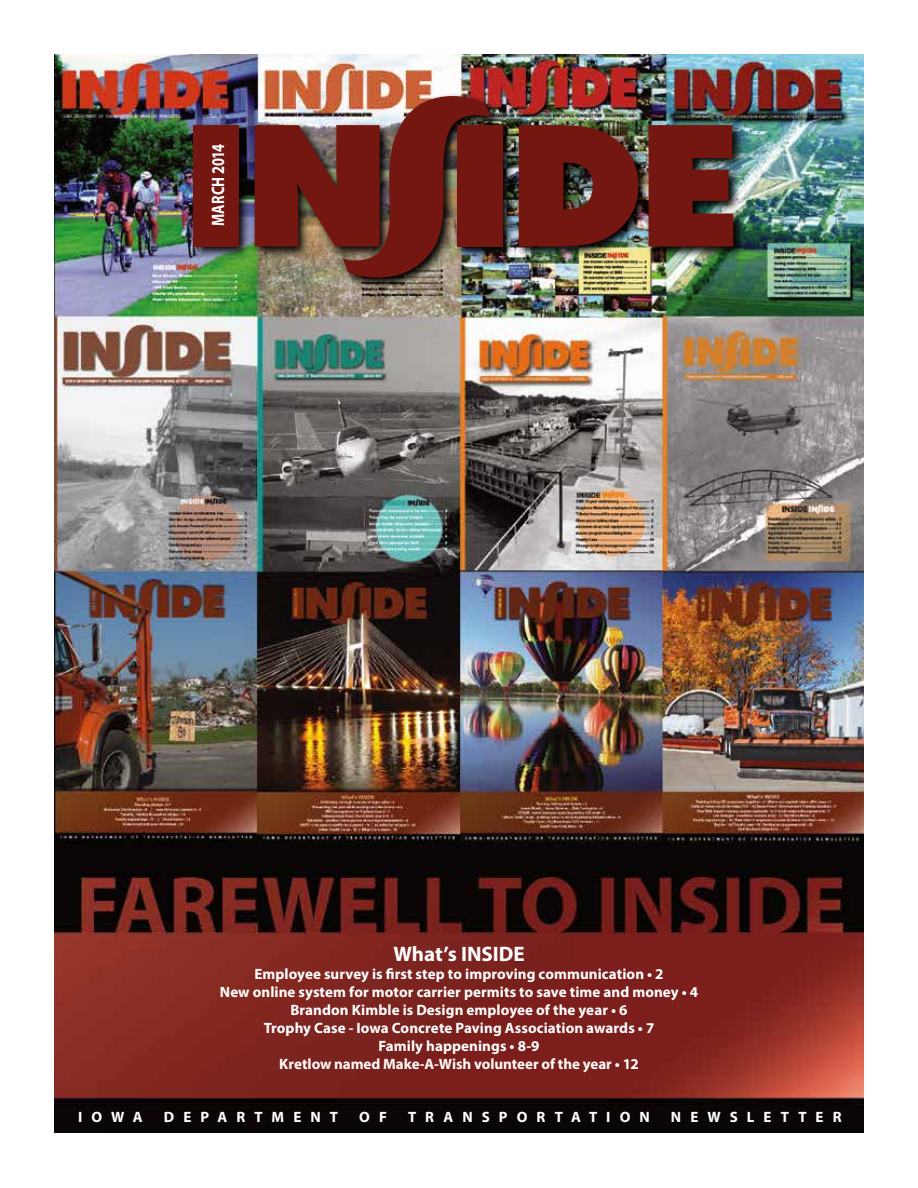
<style>
.page{position:relative;width:918px;height:1188px;background:#fff}
.page>*{position:absolute;margin:0;border:0;box-sizing:border-box;transform-origin:0 0}
.t1{font:700 21px "Myriad Pro";letter-spacing:-.005em;color:#fff}
.t2{font:700 18px "Myriad Pro";letter-spacing:.005em;color:#fff;scale:.8 1}
.t3{font:700 15px/18px "Myriad Pro";letter-spacing:.005em;color:#fff;text-align:center}
.t4{font:700 15px "Myriad Pro";letter-spacing:.61em;color:#fff}
.t5{font:700 15px "Myriad Pro";letter-spacing:.605em;color:#fff}
.s1{color:#fffbf7}
</style>
<div class="page">
<img style="left:54px;top:54px;width:810px;height:1078px">
<img style="left:190px;top:92px;width:556px;height:198px">
<div style="left:193px;top:125px;width:46px;height:122px;background:#751711"></div>
<div style="left:457px;top:125px;width:46px;height:122px;background:#751711"></div>
<img style="left:519px;top:125px;width:119px;height:122px">
<svg style="left:649px;top:125px;width:84px;height:122px;background:#6f1e18"></svg>
<img style="left:255px;top:96px;width:236px;height:182px">
<p class="t2" style="left:206px;top:226px;width:104px;rotate:-90deg">MARCH 2014</p>
<h1 class="t1" style="left:393px;top:940px;width:133px">What’s INSIDE</h1>
<p class="t3" style="left:220px;top:964px;width:480px">Employee survey is first step to improving communication • 2<br>New online system for motor carrier permits to save time and money • 4<br>Brandon Kimble is Design employee of the year • 6<br>Trophy Case - Iowa Concrete Paving Association awards • 7<br>Family happenings • 8-9<br><span class="s1">Kretlow named Make-A-Wish volunteer of the year</span> • 12</p>
<p class="t3" style="left:78px;top:1107px;width:66px">IOWA</p>
<p class="t4" style="left:164px;top:1107px;width:176px">DEPARTMENT</p>
<p class="t3" style="left:359px;top:1107px;width:29px">O F</p>
<p class="t5" style="left:408px;top:1107px;width:243px">TRANSPORTATION</p>
<p class="t4" style="left:671px;top:1107px;width:172px">NEWSLETTER</p>
</div>
